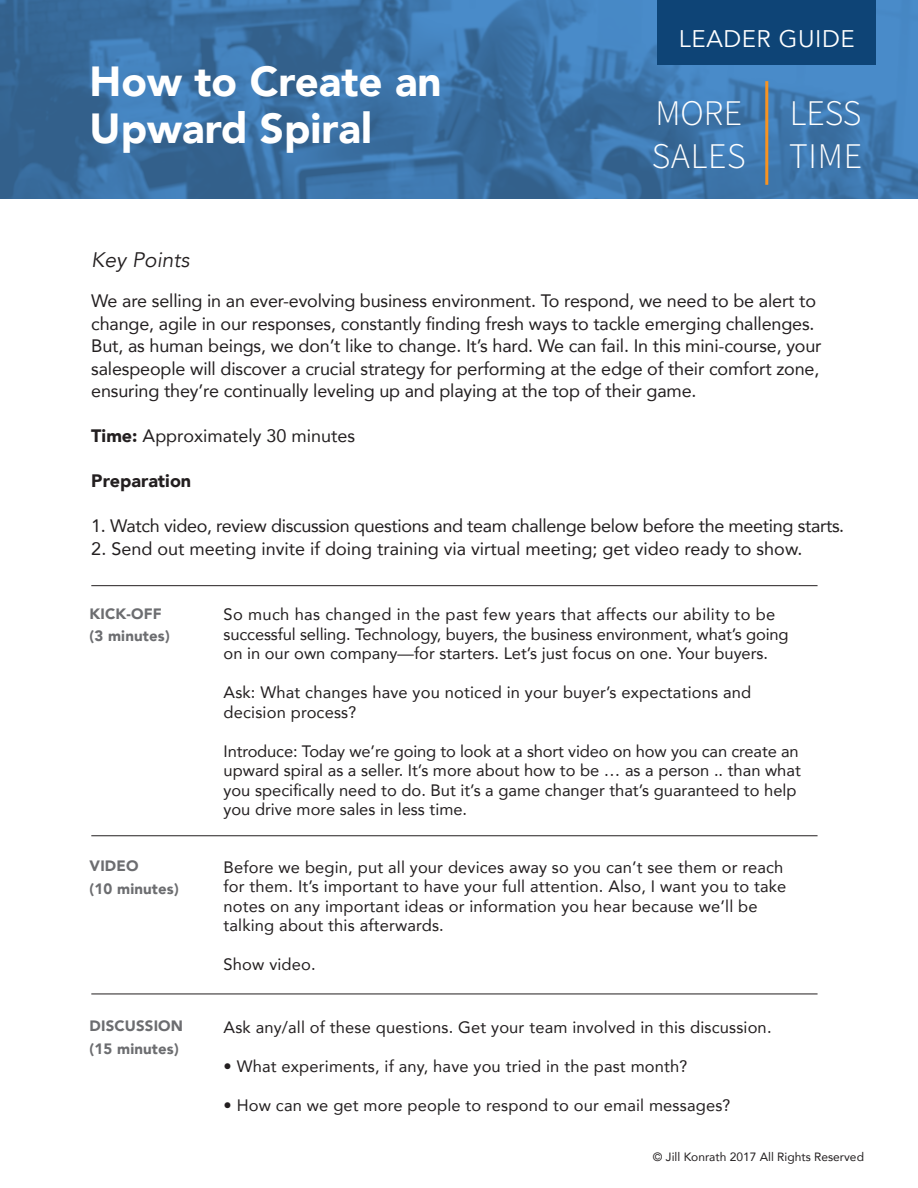
<style>
.page{position:relative;width:918px;height:1188px;background:#fff}
.page>*{position:absolute;margin:0;border:0;box-sizing:border-box;transform-origin:0 0}
.t1{font:900 42px/46.5px "Avenir";color:#fff}
.t2{font:300 36px "Source Sans Pro";letter-spacing:.025em;color:#fff}
.t3{font:24px "Avenir";letter-spacing:.025em;color:#fff}
.t4{font:italic 21px "Avenir";color:#231f20}
.t5{font:18px/22.5px "Avenir";letter-spacing:-.01em;color:#231f20}
.t6{font:900 18px "Avenir";color:#231f20}
.t7{font:16.5px/19.5px "Avenir";letter-spacing:.01em;color:#231f20}
.t8{font:900 15px "Avenir";letter-spacing:.01em;color:#6c6d70}
.t9{font:12px "Avenir";color:#231f20}
.s1{font-weight:900}
</style>
<div class="page">
<hr style="left:91px;top:585px;width:727px;height:1px;background:#231f20">
<hr style="left:91px;top:835px;width:727px;height:1px;background:#231f20">
<hr style="left:91px;top:994px;width:727px;height:1px;background:#231f20">
<img style="left:0;top:0;width:918px;height:199px">
<div style="left:658px;top:0;width:218px;height:65px;background:#0e4476"></div>
<hr style="left:765px;top:81px;width:3px;height:104px;background:#f79321">
<p class="t1" style="left:90px;top:57px;width:354px">How to Create an<br>Upward Spiral</p>
<p class="t4" style="left:91px;top:247px;width:100px">Key Points</p>
<p class="t3" style="left:679px;top:24px;width:177px">LEADER GUIDE</p>
<p class="t2" style="left:655px;top:91px;width:88px">MORE</p>
<p class="t2" style="left:652px;top:134px;width:96px">SALES</p>
<p class="t2" style="left:790px;top:91px;width:73px">LESS</p>
<p class="t2" style="left:789px;top:134px;width:75px">TIME</p>
<p class="t5" style="left:91px;top:289px;width:732px">We are selling in an ever-evolving business environment. To respond, we need to be alert to change, agile in our responses, constantly finding fresh ways to tackle emerging challenges.<br>But, as human beings, we don’t like to change. It’s hard. We can fail. In this mini-course, your salespeople will discover a crucial strategy for performing at the edge of their comfort zone, ensuring they’re continually leveling up and playing at the top of their game.</p>
<p class="t5" style="left:91px;top:424px;width:265px"><span class="s1">Time:</span> Approximately 30 minutes</p>
<p class="t6" style="left:91px;top:465px;width:101px">Preparation</p>
<p class="t5" style="left:91px;top:514px;width:754px">1. Watch video, review discussion questions and team challenge below before the meeting starts.</p>
<p class="t5" style="left:91px;top:537px;width:713px">2. Send out meeting invite if doing training via virtual meeting; get video ready to show.</p>
<p class="t8" style="left:90px;top:600px;width:74px">KICK-OFF</p>
<p class="t8" style="left:90px;top:623px;width:82px">(3 minutes)</p>
<p class="t7" style="left:224px;top:604px;width:567px">So much has changed in the past few years that affects our ability to be successful selling. Technology, buyers, the business environment, what’s going on in our own company—for starters. Let’s just focus on one. Your buyers.</p>
<p class="t7" style="left:224px;top:682px;width:529px">Ask: What changes have you noticed in your buyer’s expectations and decision process?</p>
<p class="t7" style="left:224px;top:741px;width:579px">Introduce: Today we’re going to look at a short video on how you can create an upward spiral as a seller. It’s more about how to be … as a person .. than what you specifically need to do. But it’s a game changer that’s guaranteed to help you drive more sales in less time.</p>
<p class="t8" style="left:90px;top:853px;width:50px">VIDEO</p>
<p class="t8" style="left:90px;top:876px;width:91px">(10 minutes)</p>
<p class="t7" style="left:224px;top:857px;width:564px">Before we begin, put all your devices away so you can’t see them or reach for them. It’s important to have your full attention. Also, I want you to take notes on any important ideas or information you hear because we’ll be talking about this afterwards.</p>
<p class="t7" style="left:224px;top:954px;width:94px">Show video.</p>
<p class="t8" style="left:90px;top:1013px;width:95px">DISCUSSION</p>
<p class="t8" style="left:90px;top:1036px;width:91px">(15 minutes)</p>
<p class="t7" style="left:224px;top:1017px;width:550px">Ask any/all of these questions. Get your team involved in this discussion.</p>
<p class="t7" style="left:224px;top:1056px;width:465px">• What experiments, if any, have you tried in the past month?</p>
<p class="t7" style="left:224px;top:1095px;width:508px">• How can we get more people to respond to our email messages?</p>
<p class="t9" style="left:653px;top:1147px;width:213px">© Jill Konrath 2017 All Rights Reserved</p>
</div>
